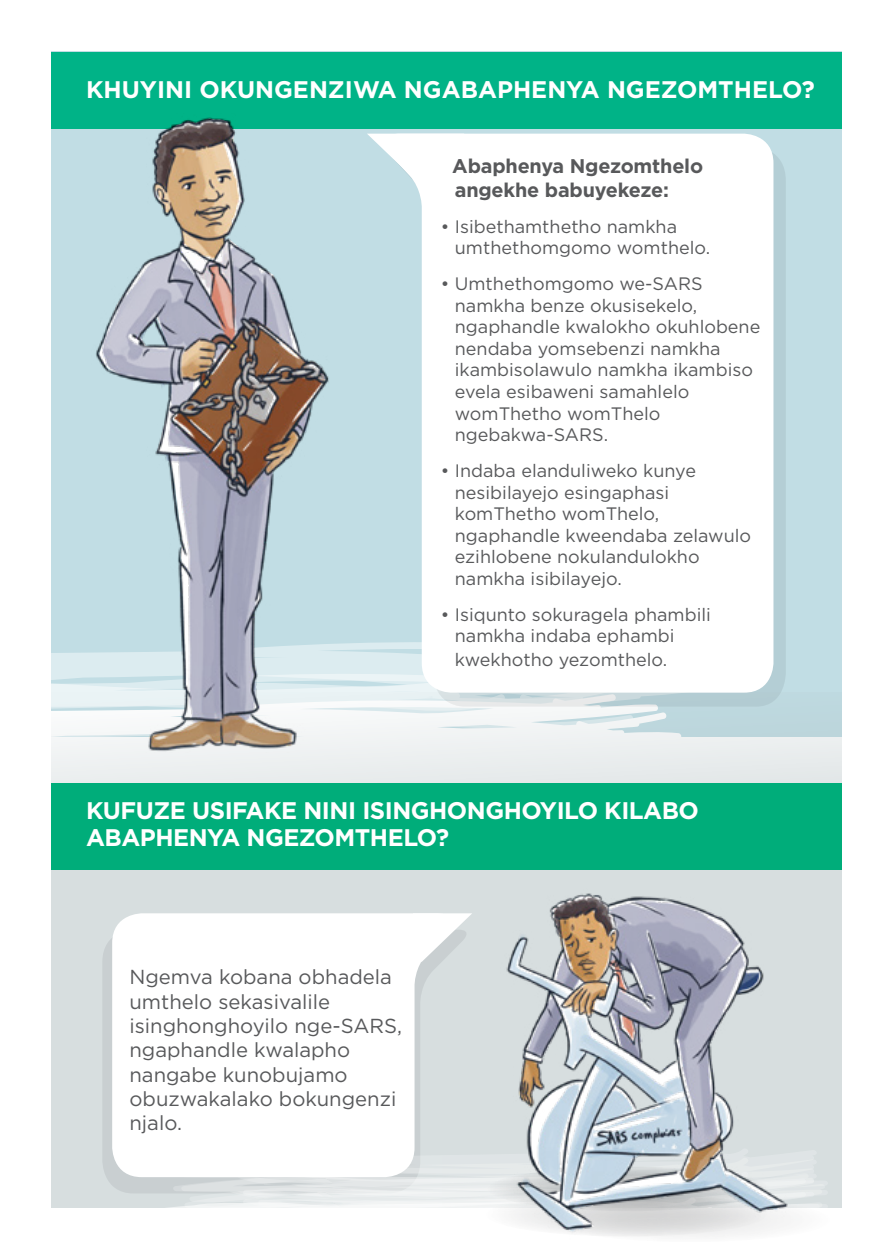
<style>
.page{position:relative;width:893px;height:1259px;background:#fff}
.page>*{position:absolute;margin:0;border:0;box-sizing:border-box;transform-origin:0 0}
.t1{font:700 24px/27.3px "Gotham";letter-spacing:-.02em;color:#fff}
.t2{font:700 24px "Gotham";color:#fff}
.t3{font:20.4px/24.3px "Gotham";color:#58595b}
.t4{font:700 19.8px/23.7px "Gotham";letter-spacing:-.01em;color:#58595b}
.t5{font:18px/21.6px "Gotham";color:#58595b}
</style>
<div class="page">
<div style="left:51px;top:51px;width:791px;height:685px;background:#c1dde4"></div>
<svg style="left:51px;top:652px;width:41px;height:15px"></svg>
<svg style="left:51px;top:667px;width:41px;height:25px"></svg>
<svg style="left:773px;top:154px;width:13px;height:538px;fill:#b4ced5"></svg>
<div style="left:400px;top:134px;width:373px;height:558px;background:#fff"></div>
<div style="left:51px;top:52px;width:791px;height:77px;background:#00b387"></div>
<svg style="left:436px;top:272px;width:20px;height:47px"></svg>
<img style="left:92px;top:117px;width:308px;height:575px">
<svg style="left:367px;top:134px;width:97px;height:49px"></svg>
<svg style="left:51px;top:692px;width:791px;height:516px;background:#dde3e3"></svg>
<svg style="left:102px;top:929px;width:10px;height:204px;background:#cad0d2"></svg>
<svg style="left:112px;top:913px;width:334px;height:220px"></svg>
<div style="left:51px;top:783px;width:791px;height:87px;background:#00ad7a"></div>
<svg style="left:413px;top:913px;width:33px;height:49px"></svg>
<svg style="left:51px;top:1133px;width:786px;height:75px"></svg>
<img style="left:446px;top:870px;width:378px;height:367px">
<h1 class="t2" style="left:86px;top:73px;width:730px">KHUYINI OKUNGENZIWA NGABAPHENYA NGEZOMTHELO?</h1>
<p class="t4" style="left:452px;top:154px;width:252px">Abaphenya Ngezomthelo angekhe babuyekeze:</p>
<p class="t5" style="left:455px;top:215px;width:257px;text-indent:-14px">• Isibethamthetho namkha umthethomgomo womthelo.</p>
<p class="t5" style="left:455px;top:272px;width:307px;text-indent:-14px">• Umthethomgomo we-SARS namkha benze okusisekelo, ngaphandle kwalokho okuhlobene nendaba yomsebenzi namkha ikambisolawulo namkha ikambiso evela esibaweni samahlelo womThetho womThelo ngebakwa-SARS.</p>
<p class="t5" style="left:455px;top:459px;width:298px;text-indent:-14px">• Indaba elanduliweko kunye nesibilayejo esingaphasi komThetho womThelo, ngaphandle kweendaba zelawulo ezihlobene nokulandulokho namkha isibilayejo.</p>
<p class="t5" style="left:455px;top:603px;width:257px;text-indent:-14px">• Isiqunto sokuragela phambili namkha indaba ephambi</p>
<p class="t5" style="left:455px;top:648px;width:214px">kwekhotho yezomthelo.</p>
<h1 class="t1" style="left:86px;top:796px;width:614px">KUFUZE USIFAKE NINI ISINGHONGHOYILO KILABO<br>ABAPHENYA NGEZOMTHELO?</h1>
<p class="t3" style="left:129px;top:964px;width:274px">Ngemva kobana obhadela umthelo sekasivalile isinghonghoyilo nge-SARS, ngaphandle kwalapho nangabe kunobujamo obuzwakalako bokungenzi njalo.</p>
</div>
